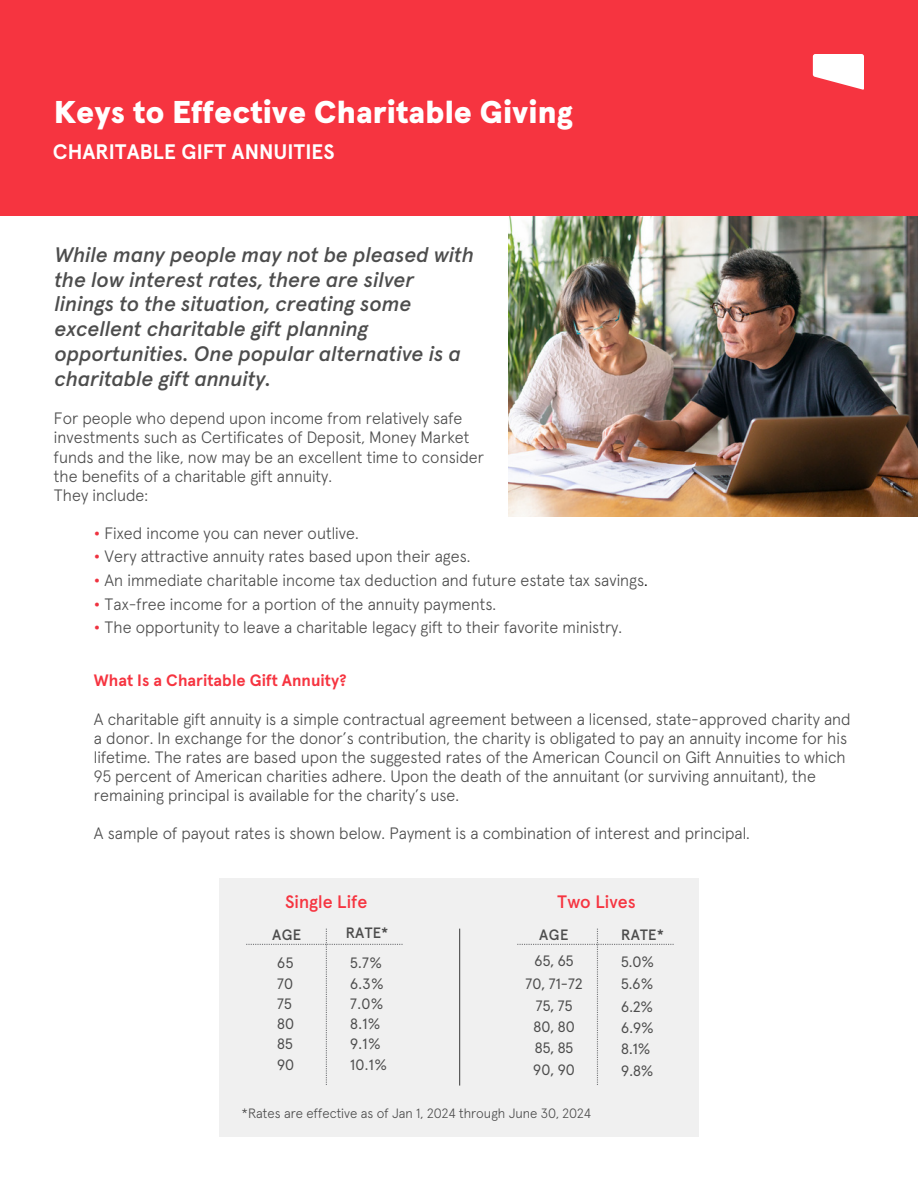
<style>
.page{position:relative;width:918px;height:1188px;background:#fff}
.page>*{position:absolute;margin:0;border:0;box-sizing:border-box;transform-origin:0 0}
.t1{font:900 31.5px "Apercu Pro";color:#fff}
.t2{font:italic 500 21px/24.8px "Apercu Pro";color:#4d4d4d}
.t3{font:700 21px "Apercu Pro";color:#fff}
.t4{font:500 18px "Apercu Pro";color:#f63440}
.t5{font:300 16.5px/19.2px "Apercu Pro";color:#4d4d4d}
.t6{font:700 16.5px "Apercu Pro";color:#f63440}
.t7{font:15px/20.2px "Apercu Pro";color:#4d4d4d}
.t8{font:500 15px "Apercu Pro";color:#4d4d4d}
.t9{font:300 13.5px "Apercu Pro";color:#4d4d4d}
.s1{font-weight:700;color:#ef3340}
.s2{color:#000}
</style>
<div class="page">
<div style="left:0;top:0;width:918px;height:216px;background:#f63440"></div>
<svg style="left:813px;top:54px;width:51px;height:36px"></svg>
<img style="left:509px;top:216px;width:409px;height:300px">
<div style="left:219px;top:878px;width:480px;height:259px;background:#f0f0f0"></div>
<svg style="left:246px;top:929px;width:157px;height:156px"></svg>
<svg style="left:517px;top:929px;width:157px;height:156px"></svg>
<hr style="left:459px;top:929px;width:1px;height:157px;background:#4d4d4d">
<h2 class="t1" style="left:54px;top:98px;width:520px">Keys to Effective Charitable Giving</h2>
<h5 class="t3" style="left:53px;top:142px;width:283px">CHARITABLE GIFT ANNUITIES</h5>
<h5 class="t2" style="left:54px;top:244px;width:421px">While many people may not be pleased with the low interest rates, there are silver linings to the situation, creating some excellent charitable gift planning opportunities. One popular alternative is a charitable gift annuity.</h5>
<p class="t5" style="left:54px;top:410px;width:431px">For people who depend upon income from relatively safe investments such as Certificates of Deposit, Money Market funds and the like, now may be an excellent time to consider</p>
<h3 class="t5" style="left:54px;top:467px;width:280px">the benefits of a charitable gift annuity.<br>They include:</h3>
<h4 class="t5" style="left:94px;top:524px;width:266px"><span class="s1">•</span> Fixed income you can never outlive.</h4>
<h4 class="t5" style="left:94px;top:548px;width:378px"><span class="s1">•</span> Very attractive annuity rates based upon their ages.</h4>
<h4 class="t5" style="left:94px;top:572px;width:555px"><span class="s1">•</span> An immediate charitable income tax deduction and future estate tax savings<span class="s2">.</span></h4>
<h4 class="t5" style="left:94px;top:595px;width:404px"><span class="s1">•</span> Tax-free income for a portion of the annuity payments.</h4>
<h4 class="t5" style="left:94px;top:619px;width:530px"><span class="s1">•</span> The opportunity to leave a charitable legacy gift to their favorite ministry.</h4>
<h5 class="t6" style="left:94px;top:673px;width:254px">What Is a Charitable Gift Annuity?</h5>
<h5 class="t5" style="left:94px;top:710px;width:758px">A charitable gift annuity is a simple contractual agreement between a licensed, state-approved charity and a donor. In exchange for the donor’s contribution, the charity is obligated to pay an annuity income for his lifetime. The rates are based upon the suggested rates of the American Council on Gift Annuities to which 95 percent of American charities adhere. Upon the death of the annuitant (or surviving annuitant), the remaining principal is available for the charity’s use.</h5>
<h4 class="t5" style="left:94px;top:825px;width:658px">A sample of payout rates is shown below. Payment is a combination of interest and principal.</h4>
<h4 class="t4" style="left:285px;top:894px;width:84px">Single Life</h4>
<h6 class="t4" style="left:557px;top:894px;width:80px">Two Lives</h6>
<h6 class="t8" style="left:272px;top:928px;width:31px">AGE</h6>
<p class="t8" style="left:346px;top:926px;width:44px">RATE*</p>
<p class="t7" style="left:277px;top:954px;width:18px">65</p>
<p class="t7" style="left:277px;top:974px;width:17px">70</p>
<p class="t7" style="left:277px;top:994px;width:16px">75</p>
<p class="t7" style="left:277px;top:1015px;width:18px">80</p>
<p class="t7" style="left:277px;top:1035px;width:17px">85</p>
<p class="t7" style="left:277px;top:1055px;width:19px">90</p>
<p class="t8" style="left:539px;top:928px;width:31px">AGE</p>
<p class="t7" style="left:535px;top:951px;width:40px">65, 65</p>
<p class="t7" style="left:526px;top:974px;width:59px;line-height:21.3px;text-align:center">70, 71-72<br>75, 75</p>
<p class="t7" style="left:533px;top:1017px;width:43px">80, 80</p>
<p class="t7" style="left:535px;top:1039px;width:40px">85, 85</p>
<p class="t7" style="left:533px;top:1060px;width:43px">90, 90</p>
<p class="t8" style="left:621px;top:928px;width:44px">RATE*</p>
<p class="t7" style="left:621px;top:953px;width:34px">5.0%</p>
<p class="t7" style="left:621px;top:974px;width:34px">5.6%</p>
<p class="t7" style="left:621px;top:998px;width:33px">6.2%</p>
<p class="t7" style="left:621px;top:1018px;width:34px">6.9%</p>
<p class="t7" style="left:621px;top:1039px;width:31px">8.1%</p>
<p class="t7" style="left:621px;top:1062px;width:34px">9.8%</p>
<p class="t7" style="left:350px;top:954px;width:34px">5.7%</p>
<p class="t7" style="left:350px;top:974px;width:35px">6.3%</p>
<p class="t7" style="left:350px;top:994px;width:35px">7.0%</p>
<p class="t7" style="left:350px;top:1015px;width:32px">8.1%</p>
<p class="t7" style="left:350px;top:1035px;width:39px">9.1%<br>10.1%</p>
<p class="t9" style="left:242px;top:1107px;width:351px">*Rates are effective as of Jan 1, 2024 through June 30, 2024</p>
</div>
